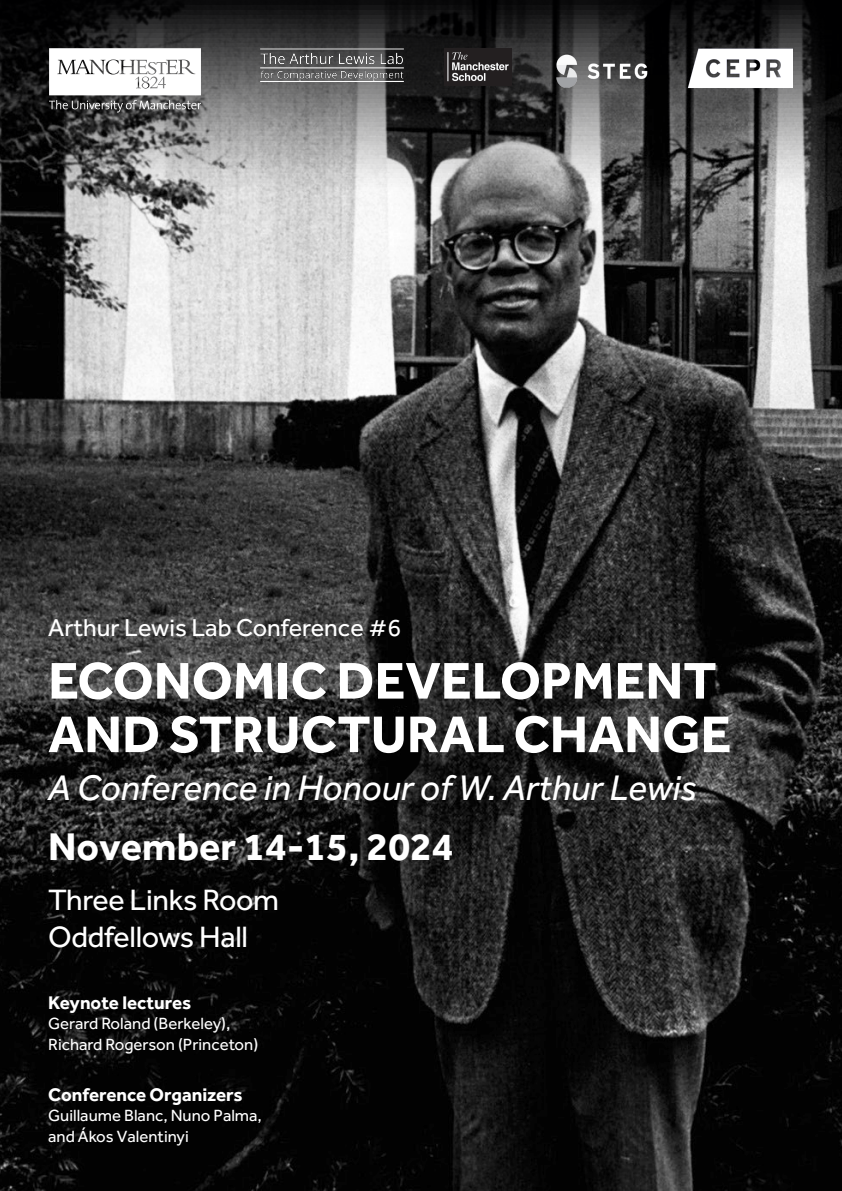
<style>
.page{position:relative;width:842px;height:1191px;background:#fff}
.page>*{position:absolute;margin:0;border:0;box-sizing:border-box;transform-origin:0 0}
.t1{font:700 53.3px/53.5px "Effra";color:#fff}
.DATE_TIME{font:700 39.9px "Effra";color:#fff}
.TITLE_2{font:italic 36.7px "Effra";color:#fff}
.PLACE{font:30.4px "Effra";letter-spacing:-.01em;color:#fff}
.ARTHUR_LEWIS{font:25.2px "Effra";color:#fff}
.ORAGNIZERS{font:700 18.9px "Effra";color:#fff}
.BODY{font:16.8px/20.2px "Effra";color:#fff}
</style>
<div class="page">
<img style="left:0;top:0;width:842px;height:1191px">
<img style="left:259px;top:48px;width:146px;height:33px">
<svg style="left:49px;top:48px;width:152px;height:64px"></svg>
<img style="left:688px;top:48px;width:105px;height:40px">
<img style="left:445px;top:48px;width:67px;height:37px">
<img style="left:550px;top:48px;width:104px;height:46px">
<p class="ARTHUR_LEWIS" style="left:48px;top:613px;width:354px">Arthur Lewis Lab Conference #6</p>
<p class="t1" style="left:48px;top:653px;width:685px">ECONOMIC DEVELOPMENT<br>AND STRUCTURAL CHANGE</p>
<p class="TITLE_2" style="left:48px;top:766px;width:650px">A Conference in Honour of W. Arthur Lewis</p>
<p class="DATE_TIME" style="left:48px;top:822px;width:407px">November 14-15, 2024</p>
<p class="PLACE" style="left:48px;top:881px;width:232px">Three Links Room</p>
<p class="PLACE" style="left:48px;top:919px;width:201px">Oddfellows Hall</p>
<p class="ORAGNIZERS" style="left:48px;top:991px;width:145px">Keynote lectures</p>
<p class="BODY" style="left:48px;top:1013px;width:212px">Gerard Roland (Berkeley),<br>Richard Rogerson (Princeton)</p>
<p class="ORAGNIZERS" style="left:48px;top:1083px;width:196px">Conference Organizers</p>
<p class="BODY" style="left:48px;top:1105px;width:215px">Guillaume Blanc, Nuno Palma, and Ákos Valentinyi</p>
</div>
